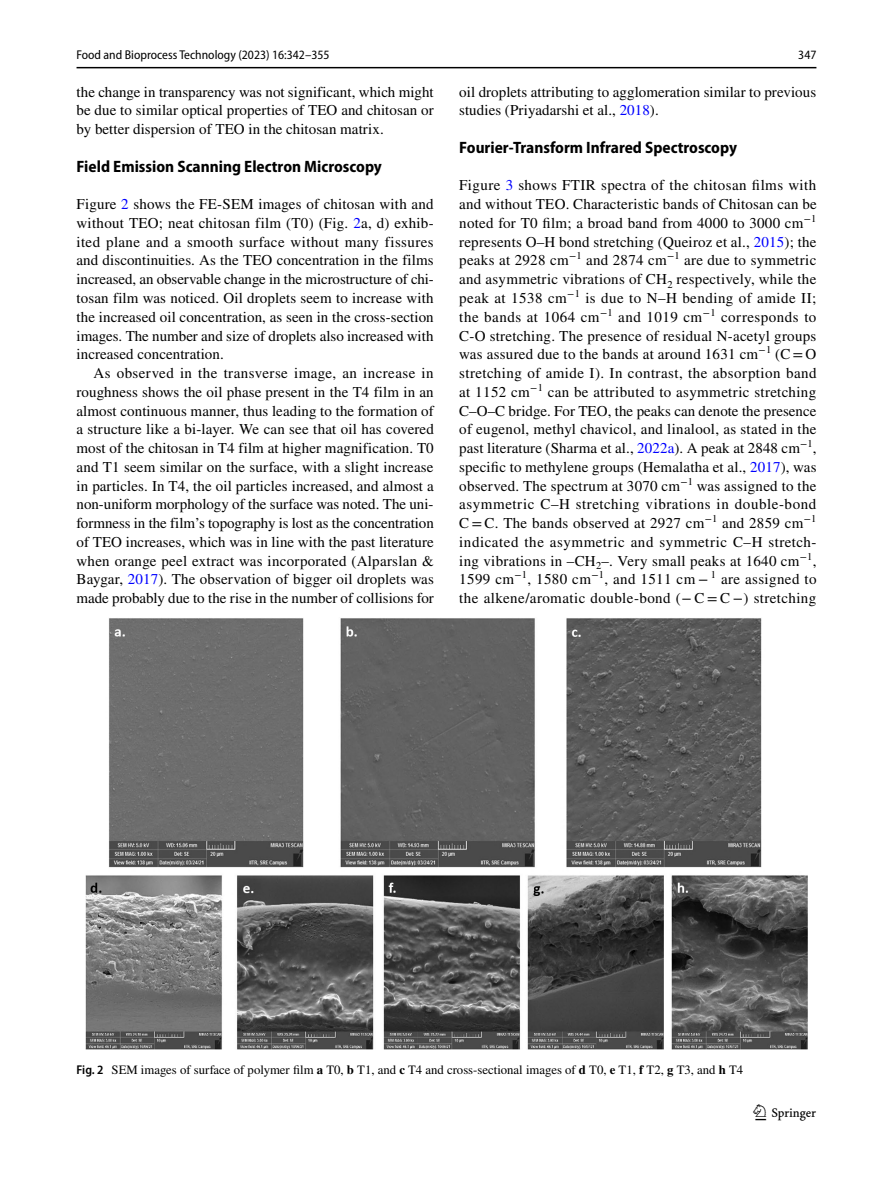
<style>
.page{position:relative;width:893px;height:1187px;background:#fff}
.page>*{position:absolute;margin:0;border:0;box-sizing:border-box;transform-origin:0 0}
.t1{font:22.5px "Springnew Regular 2";color:#000}
.t2{font:700 semi-condensed 16.5px "Myriad Pro";color:#000}
.t3{font:15px/18.8px "STIX";letter-spacing:.005em;color:#000;text-align:justify}
.t4{font:12.75px "STIX";color:#000}
.t5{font:semi-condensed 12.75px "Myriad Pro";color:#000}
.s1{color:#00f}
.s2{font-family:"Myriad Pro";font-weight:600;font-stretch:semi-condensed}
.s3{font-weight:700}
</style>
<div class="page">
<hr style="left:77px;top:67px;width:739px;height:1px;background:#000">
<img style="left:85px;top:618px;width:723px;height:431px">
<p class="t5" style="left:77px;top:48px;width:255px">Food and Bioprocess Technology (2023) 16:342–355</p>
<p class="t5" style="left:798px;top:48px;width:20px">347</p>
<p class="t3" style="left:77px;top:83px;width:359px">the change in transparency was not significant, which might be due to similar optical properties of TEO and chitosan or by better dispersion of TEO in the chitosan matrix.</p>
<p class="t2" style="left:77px;top:157px;width:307px">Field Emission Scanning Electron Microscopy</p>
<p class="t3" style="left:77px;top:196px;width:359px">Figure <span class="s1">2</span> shows the FE-SEM images of chitosan with and without TEO; neat chitosan film (T0) (Fig. <span class="s1">2</span>a, d) exhib&shy;ited plane and a smooth surface without many fissures and discontinuities. As the TEO concentration in the films increased, an observable change in the microstructure of chi&shy;tosan film was noticed. Oil droplets seem to increase with the increased oil concentration, as seen in the cross-section images. The number and size of droplets also increased with increased concentration.</p>
<p class="t3" style="left:77px;top:364px;width:359px;text-indent:17px">As observed in the transverse image, an increase in roughness shows the oil phase present in the T4 film in an almost continuous manner, thus leading to the formation of a structure like a bi-layer. We can see that oil has covered most of the chitosan in T4 film at higher magnification. T0 and T1 seem similar on the surface, with a slight increase in particles. In T4, the oil particles increased, and almost a non-uniform morphology of the surface was noted. The uni&shy;formness in the film’s topography is lost as the concentration of TEO increases, which was in line with the past literature when orange peel extract was incorporated (Alparslan &amp; Baygar, <span class="s1">2017</span>). The observation of bigger oil droplets was made probably due to the rise in the number of collisions for</p>
<p class="t3" style="left:459px;top:83px;width:358px">oil droplets attributing to agglomeration similar to previous studies (Priyadarshi et al., <span class="s1">2018</span>).</p>
<p class="t2" style="left:459px;top:138px;width:279px">Fourier‑Transform Infrared Spectroscopy</p>
<p class="t3" style="left:459px;top:177px;width:359px">Figure <span class="s1">3</span> shows FTIR spectra of the chitosan films with and without TEO. Characteristic bands of Chitosan can be noted for T0 film; a broad band from 4000 to 3000 cm<sup>−1 </sup>represents O–H bond stretching (Queiroz et al., <span class="s1">2015</span>); the peaks at 2928 cm<sup>−1</sup> and 2874 cm<sup>−1</sup> are due to symmetric and asymmetric vibrations of CH<sub>2</sub> respectively, while the peak at 1538 cm<sup>−1</sup> is due to N–H bending of amide II; the bands at 1064 cm<sup>−1</sup> and 1019 cm<sup>−1</sup> corresponds to C-O stretching. The presence of residual N-acetyl groups was assured due to the bands at around 1631 cm<sup>−1</sup> (C= O stretching of amide I). In contrast, the absorption band at 1152 cm<sup>−1</sup> can be attributed to asymmetric stretching C–O–C bridge. For TEO, the peaks can denote the presence of eugenol, methyl chavicol, and linalool, as stated in the past literature (Sharma et al., <span class="s1">2022a</span>). A peak at 2848 cm<sup>−1</sup>, specific to methylene groups (Hemalatha et al., <span class="s1">2017</span>), was observed. The spectrum at 3070 cm<sup>−1</sup> was assigned to the asymmetric C–H stretching vibrations in double-bond C=C. The bands observed at 2927 cm<sup>−1</sup> and 2859 cm<sup>−1 </sup>indicated the asymmetric and symmetric C–H stretch&shy;ing vibrations in –CH<sub>2</sub>–. Very small peaks at 1640 cm<sup>−1</sup>, 1599 cm<sup>−1</sup>, 1580 cm<sup>−1</sup>, and 1511 cm − <sup>1</sup> are assigned to the alkene/aromatic double-bond (− C = C −) stretching</p>
<p class="t4" style="left:77px;top:1060px;width:668px"><span class="s2">Fig. 2</span> SEM images of surface of polymer film <span class="s3">a</span> T0, <span class="s3">b</span> T1, and <span class="s3">c</span> T4 and cross-sectional images of <span class="s3">d</span> T0, <span class="s3">e</span> T1, <span class="s3">f</span> T2, <span class="s3">g</span> T3, and <span class="s3">h</span> T4</p>
<h1 class="t1" style="left:755px;top:1104px;width:62px">1 3</h1>
</div>
